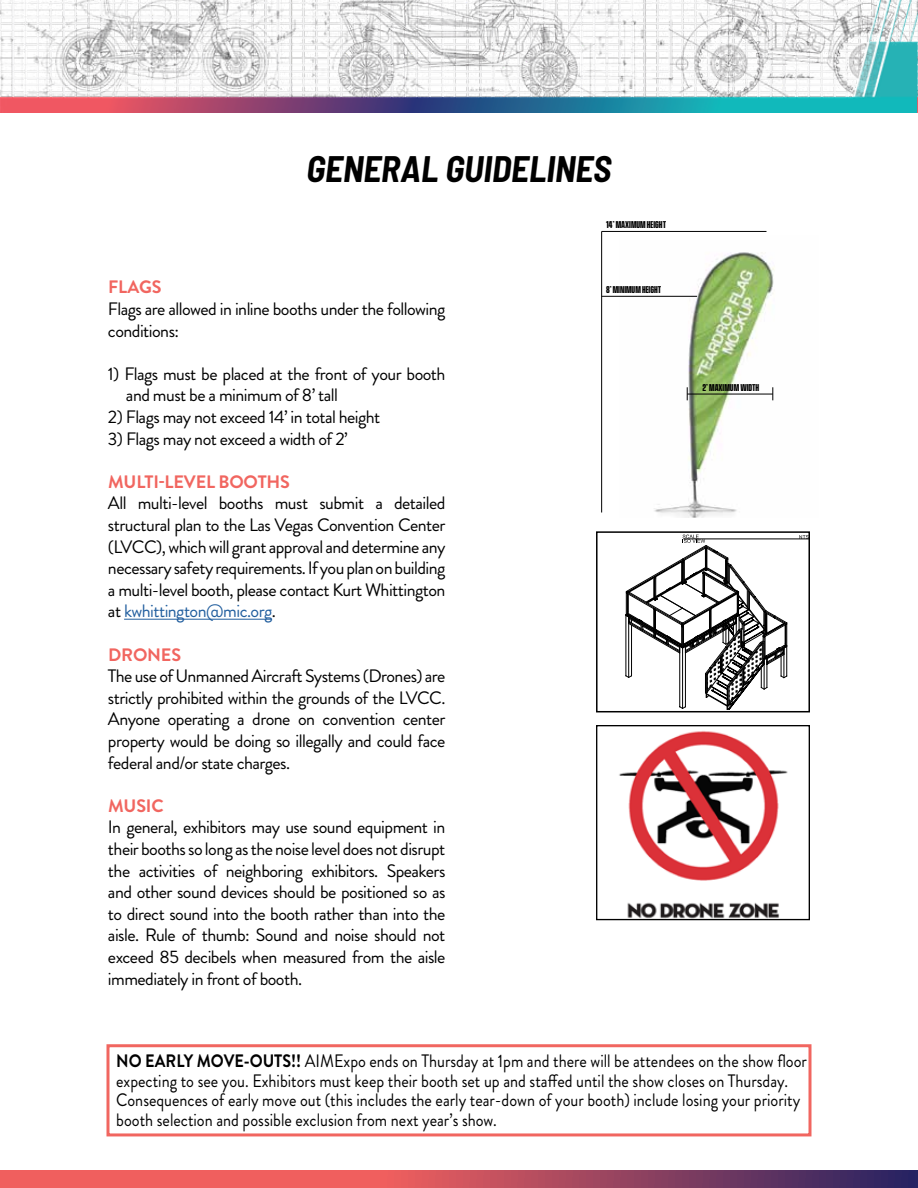
<style>
.page{position:relative;width:918px;height:1188px;background:#fff}
.page>*{position:absolute;margin:0;border:0;box-sizing:border-box;transform-origin:0 0}
.t1{font:italic 700 semi-condensed 36px "Barlow";color:#000}
.t2{font:18px/21.6px "Brandon Grotesque";letter-spacing:-.03em;color:#000;text-align:justify}
.t3{font:18px/19.5px "Brandon Grotesque";color:#000;scale:.9 1}
.t4{font:700 18px "Brandon Grotesque";letter-spacing:-.01em;color:#f16660}
.t5{font:700 9px "Vanguard CF";color:#000}
.s1{color:#215e9e}
.s2{font-weight:700}
</style>
<div class="page">
<img style="left:0;top:0;width:918px;height:112px">
<svg style="left:0;top:1171px;width:918px;height:17px;background:#b44d5f"></svg>
<hr style="left:124px;top:619px;width:148px;height:1px;background:#215e9e">
<div style="left:106px;top:1044px;width:706px;height:92px;border:3px solid #f16660"></div>
<svg style="left:625px;top:534px;width:182px;height:175px"></svg>
<div style="left:596px;top:531px;width:214px;height:181px;border:2px solid #000"></div>
<img style="left:619px;top:731px;width:169px;height:187px">
<div style="left:596px;top:725px;width:214px;height:195px;border:1px solid #000"></div>
<img style="left:620px;top:252px;width:154px;height:265px">
<hr style="left:601px;top:231px;width:1px;height:282px;background:#000">
<hr style="left:602px;top:231px;width:164px;height:1px;background:#000">
<hr style="left:602px;top:296px;width:95px;height:1px;background:#000">
<hr style="left:687px;top:394px;width:86px;height:1px;background:#000">
<svg style="left:772px;top:387px;width:1px;height:13px"></svg>
<svg style="left:687px;top:387px;width:1px;height:13px"></svg>
<h1 class="t1" style="left:307px;top:146px;width:306px">GENERAL GUIDELINES</h1>
<p class="t5" style="left:606px;top:220px;width:62px">14’ MAXIMUM HEIGHT</p>
<p class="t4" style="left:108px;top:275px;width:55px">FLAGS</p>
<p class="t2" style="left:108px;top:298px;width:339px">Flags are allowed in inline booths under the following conditions:</p>
<p class="t2" style="left:126px;top:363px;width:321px;text-indent:-18px">1) Flags must be placed at the front of your booth and must be a minimum of 8’ tall</p>
<p class="t2" style="left:108px;top:406px;width:274px">2) Flags may not exceed 14’ in total height</p>
<p class="t2" style="left:108px;top:428px;width:241px">3) Flags may not exceed a width of 2’</p>
<p class="t4" style="left:108px;top:469px;width:183px">MULTI-LEVEL BOOTHS</p>
<p class="t2" style="left:108px;top:493px;width:339px">All multi-level booths must submit a detailed structural plan to the Las Vegas Convention Center (LVCC), which will grant approval and determine any necessary safety requirements. If you plan on building a multi-level booth, please contact Kurt Whittington at <span class="s1">kwhittington@mic.org</span>.</p>
<p class="t4" style="left:108px;top:642px;width:75px">DRONES</p>
<p class="t2" style="left:108px;top:665px;width:339px">The use of Unmanned Aircraft Systems (Drones) are strictly prohibited within the grounds of the LVCC.<br>Anyone operating a drone on convention center property would be doing so illegally and could face federal and/or state charges.</p>
<p class="t4" style="left:108px;top:793px;width:57px">MUSIC</p>
<p class="t2" style="left:108px;top:817px;width:339px">In general, exhibitors may use sound equipment in their booths so long as the noise level does not disrupt the activities of neighboring exhibitors. Speakers and other sound devices should be positioned so as to direct sound into the booth rather than into the aisle. Rule of thumb: Sound and noise should not exceed 85 decibels when measured from the aisle immediately in front of booth.</p>
<p class="t5" style="left:606px;top:285px;width:57px">8’ MINIMUM HEIGHT</p>
<p class="t5" style="left:702px;top:382px;width:58px">2’ MAXIMUM WIDTH</p>
<p class="t3" style="left:116px;top:1052px;width:769px"><span class="s2">NO EARLY MOVE-OUTS!!</span> AIMExpo ends on Thursday at 1pm and there will be attendees on the show floor expecting to see you. Exhibitors must keep their booth set up and staffed until the show closes on Thursday.<br>Consequences of early move out (this includes the early tear-down of your booth) include losing your priority booth selection and possible exclusion from next year’s show.</p>
</div>
